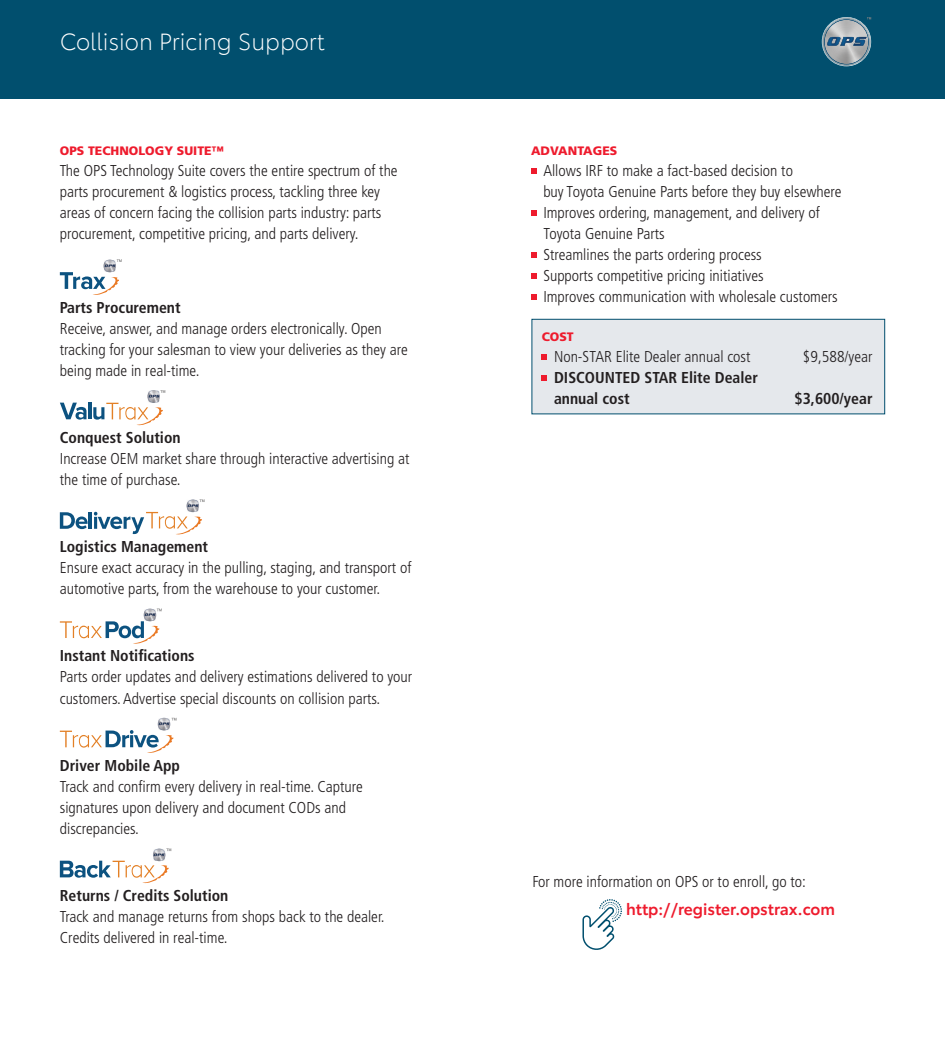
<style>
.page{position:relative;width:945px;height:1041px;background:#fff}
.page>*{position:absolute;margin:0;border:0;box-sizing:border-box;transform-origin:0 0}
.t1{font:300 22.75px "Toyota Type";color:#fff}
.t2{font:300 condensed 15.75px/21px "Frutiger";color:#231f20}
.t3{font:700 condensed 15.75px/21px "Frutiger";color:#231f20}
.t4{font:600 15.75px "Toyota Type";letter-spacing:-.005em;color:#ee1b2d}
.t5{font:900 12.25px "Frutiger";color:#ee1b2d}
.s1{font-weight:700}
</style>
<div class="page">
<div style="left:0;top:0;width:472px;height:99px;background:#014f6e"></div>
<div style="left:472px;top:0;width:473px;height:99px;background:#014f6e"></div>
<svg style="left:60px;top:259px;width:62px;height:36px"></svg>
<svg style="left:60px;top:403px;width:27px;height:17px"></svg>
<hr style="left:88px;top:403px;width:3px;height:16px;background:#0c5280">
<svg style="left:93px;top:390px;width:72px;height:36px"></svg>
<svg style="left:60px;top:512px;width:28px;height:17px"></svg>
<hr style="left:89px;top:512px;width:3px;height:17px;background:#0c5280">
<svg style="left:94px;top:499px;width:110px;height:36px"></svg>
<svg style="left:60px;top:608px;width:102px;height:36px"></svg>
<svg style="left:60px;top:718px;width:116px;height:35px"></svg>
<svg style="left:60px;top:848px;width:111px;height:36px"></svg>
<img style="left:837px;top:17px;width:34px;height:3px">
<img style="left:826px;top:19px;width:43px;height:8px">
<svg style="left:822px;top:27px;width:49px;height:39px;background:#8197a4"></svg>
<div style="left:532px;top:319px;width:353px;height:95px;background:#e5e8ec"></div>
<svg style="left:542px;top:354px;width:5px;height:5px"></svg>
<svg style="left:542px;top:375px;width:5px;height:5px"></svg>
<div style="left:531px;top:319px;width:354px;height:95px;border:1px solid #014f6e"></div>
<svg style="left:531px;top:169px;width:5px;height:5px"></svg>
<svg style="left:531px;top:211px;width:5px;height:5px"></svg>
<svg style="left:531px;top:253px;width:5px;height:5px"></svg>
<svg style="left:531px;top:274px;width:5px;height:5px"></svg>
<svg style="left:531px;top:295px;width:5px;height:5px"></svg>
<svg style="left:582px;top:899px;width:40px;height:51px"></svg>
<p class="t1" style="left:60px;top:26px;width:266px">Collision Pricing Support</p>
<p class="t5" style="left:60px;top:144px;width:166px">OPS TECHNOLOGY SUITE™</p>
<p class="t2" style="left:60px;top:161px;width:339px">The OPS Technology Suite covers the entire spectrum of the parts procurement &amp; logistics process, tackling three key areas of concern facing the collision parts industry: parts procurement, competitive pricing, and parts delivery.</p>
<p class="t2" style="left:60px;top:297px;width:349px"><span class="s1">Parts Procurement<br></span>Receive, answer, and manage orders electronically. Open tracking for your salesman to view your deliveries as they are being made in real-time.</p>
<p class="t2" style="left:60px;top:427px;width:351px"><span class="s1">Conquest Solution<br></span>Increase OEM market share through interactive advertising at the time of purchase.</p>
<p class="t2" style="left:60px;top:536px;width:353px"><span class="s1">Logistics Management<br></span>Ensure exact accuracy in the pulling, staging, and transport of automotive parts, from the warehouse to your customer.</p>
<p class="t2" style="left:60px;top:646px;width:354px"><span class="s1">Instant Notifications<br></span>Parts order updates and delivery estimations delivered to your customers. Advertise special discounts on collision parts.</p>
<p class="t2" style="left:60px;top:755px;width:305px"><span class="s1">Driver Mobile App<br></span>Track and confirm every delivery in real-time. Capture signatures upon delivery and document CODs and discrepancies.</p>
<p class="t2" style="left:60px;top:885px;width:326px"><span class="s1">Returns / Credits Solution<br></span>Track and manage returns from shops back to the dealer.<br>Credits delivered in real-time.</p>
<p class="t5" style="left:531px;top:144px;width:88px">ADVANTAGES</p>
<p class="t2" style="left:543px;top:161px;width:300px">Allows IRF to make a fact-based decision to<br>buy Toyota Genuine Parts before they buy elsewhere</p>
<p class="t2" style="left:543px;top:203px;width:278px">Improves ordering, management, and delivery of<br>Toyota Genuine Parts</p>
<p class="t2" style="left:543px;top:245px;width:220px">Streamlines the parts ordering process</p>
<p class="t2" style="left:543px;top:266px;width:222px">Supports competitive pricing initiatives</p>
<p class="t2" style="left:543px;top:287px;width:296px">Improves communication with wholesale customers</p>
<p class="t5" style="left:542px;top:329px;width:33px">COST</p>
<p class="t2" style="left:554px;top:346px;width:198px">Non-STAR Elite Dealer annual cost</p>
<p class="t2" style="left:803px;top:346px;width:71px">$9,588/year</p>
<p class="t3" style="left:554px;top:367px;width:205px">DISCOUNTED STAR Elite Dealer annual cost</p>
<p class="t3" style="left:795px;top:388px;width:80px">$3,600/year</p>
<p class="t2" style="left:532px;top:871px;width:275px">For more information on OPS or to enroll, go to:</p>
<p class="t4" style="left:626px;top:897px;width:210px">http://register.opstrax.com</p>
</div>
